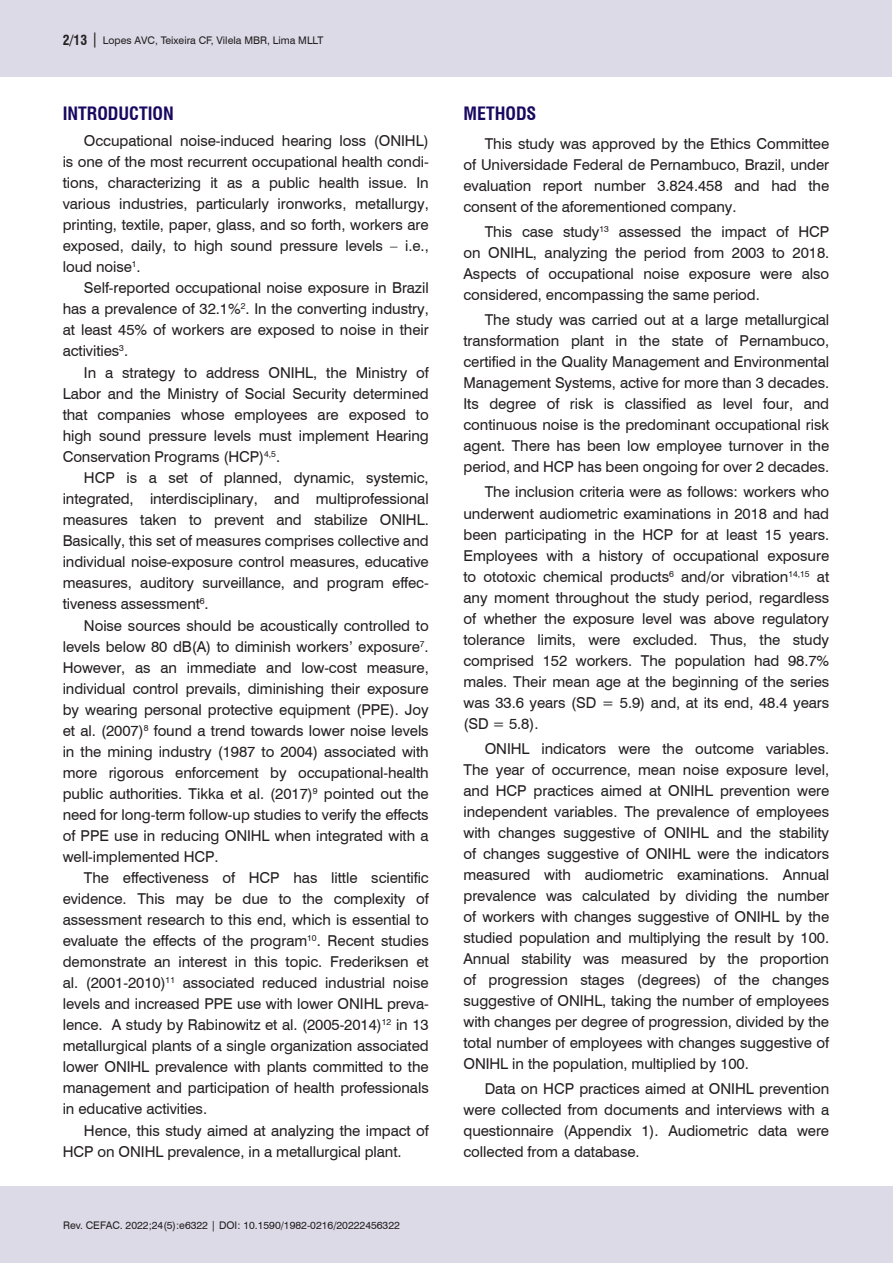
<style>
.page{position:relative;width:893px;height:1263px;background:#fff}
.page>*{position:absolute;margin:0;border:0;box-sizing:border-box;transform-origin:0 0}
.Nivel_1{font:700 condensed 18px "Swiss 721 BT";color:#18085f}
.Corpo_do_texto_INGL{font:15px/21px "Swiss 721 BT";letter-spacing:-.005em;color:#231f20;text-align:justify}
.t1{font:10.5px "Swiss 721 BT";color:#231f20}
.s1{font-weight:700;font-stretch:condensed;font-size:13.5px}
.s2{font-size:15px}
</style>
<div class="page">
<div style="left:0;top:1186px;width:892px;height:77px;background:#dcdae7"></div>
<div style="left:0;top:0;width:892px;height:77px;background:#dcdae7"></div>
<p class="t1" style="left:63px;top:33px;width:262px"><span class="s1">2/13</span> <span class="s2">|</span> Lopes AVC, Teixeira CF, Vilela MBR, Lima MLLT</p>
<p class="Nivel_1" style="left:63px;top:103px;width:113px">INTRODUCTION</p>
<p class="Corpo_do_texto_INGL" style="left:63px;top:129px;width:368px;text-indent:21px">Occupational noise-induced hearing loss (ONIHL) is one of the most recurrent occupational health condi&shy;tions, characterizing it as a public health issue. In various industries, particularly ironworks, metallurgy, printing, textile, paper, glass, and so forth, workers are exposed, daily, to high sound pressure levels – i.e., loud noise<sup>1</sup>.</p>
<p class="Corpo_do_texto_INGL" style="left:63px;top:277px;width:368px;text-indent:21px">Self-reported occupational noise exposure in Brazil has a prevalence of 32.1%<sup>2</sup>. In the converting industry, at least 45% of workers are exposed to noise in their activities<sup>3</sup>.</p>
<p class="Corpo_do_texto_INGL" style="left:63px;top:361px;width:368px;text-indent:21px">In a strategy to address ONIHL, the Ministry of Labor and the Ministry of Social Security determined that companies whose employees are exposed to high sound pressure levels must implement Hearing Conservation Programs (HCP)<sup>4,5</sup>.</p>
<p class="Corpo_do_texto_INGL" style="left:63px;top:467px;width:368px;text-indent:21px">HCP is a set of planned, dynamic, systemic, integrated, interdisciplinary, and multiprofessional measures taken to prevent and stabilize ONIHL.<br>Basically, this set of measures comprises collective and individual noise-exposure control measures, educative measures, auditory surveillance, and program effec&shy;tiveness assessment<sup>6</sup>.</p>
<p class="Corpo_do_texto_INGL" style="left:63px;top:614px;width:368px;text-indent:21px">Noise sources should be acoustically controlled to levels below 80 dB(A) to diminish workers’ exposure<sup>7</sup>.<br>However, as an immediate and low-cost measure, individual control prevails, diminishing their exposure by wearing personal protective equipment (PPE). Joy et al. (2007)<sup>8</sup> found a trend towards lower noise levels in the mining industry (1987 to 2004) associated with more rigorous enforcement by occupational-health public authorities. Tikka et al. (2017)<sup>9</sup> pointed out the need for long-term follow-up studies to verify the effects of PPE use in reducing ONIHL when integrated with a well-implemented HCP.</p>
<p class="Corpo_do_texto_INGL" style="left:63px;top:867px;width:368px;text-indent:21px">The effectiveness of HCP has little scientific evidence. This may be due to the complexity of assessment research to this end, which is essential to evaluate the effects of the program<sup>10</sup>. Recent studies demonstrate an interest in this topic. Frederiksen et al. (2001-2010)<sup>11</sup> associated reduced industrial noise levels and increased PPE use with lower ONIHL preva&shy;lence. A study by Rabinowitz et al. (2005-2014)<sup>12</sup> in 13 metallurgical plants of a single organization associated lower ONIHL prevalence with plants committed to the management and participation of health professionals in educative activities.</p>
<p class="Corpo_do_texto_INGL" style="left:63px;top:1119px;width:368px;text-indent:21px">Hence, this study aimed at analyzing the impact of<br>HCP on ONIHL prevalence, in a metallurgical plant.</p>
<p class="t1" style="left:63px;top:1218px;width:338px">Rev. CEFAC. 2022;24(5):e6322 | DOI: 10.1590/1982-0216/20222456322</p>
<p class="Nivel_1" style="left:463px;top:103px;width:74px">METHODS</p>
<p class="Corpo_do_texto_INGL" style="left:463px;top:133px;width:367px;text-indent:21px">This study was approved by the Ethics Committee of Universidade Federal de Pernambuco, Brazil, under evaluation report number 3.824.458 and had the consent of the aforementioned company.</p>
<p class="Corpo_do_texto_INGL" style="left:463px;top:221px;width:367px;text-indent:21px">This case study<sup>13</sup> assessed the impact of HCP on ONIHL, analyzing the period from 2003 to 2018.<br>Aspects of occupational noise exposure were also considered, encompassing the same period.</p>
<p class="Corpo_do_texto_INGL" style="left:463px;top:309px;width:367px;text-indent:21px">The study was carried out at a large metallurgical transformation plant in the state of Pernambuco, certified in the Quality Management and Environmental Management Systems, active for more than 3 decades.<br>Its degree of risk is classified as level four, and continuous noise is the predominant occupational risk agent. There has been low employee turnover in the period, and HCP has been ongoing for over 2 decades.</p>
<p class="Corpo_do_texto_INGL" style="left:463px;top:481px;width:367px;text-indent:21px">The inclusion criteria were as follows: workers who underwent audiometric examinations in 2018 and had been participating in the HCP for at least 15 years.<br>Employees with a history of occupational exposure to ototoxic chemical products<sup>6</sup> and/or vibration<sup>14,15</sup> at any moment throughout the study period, regardless of whether the exposure level was above regulatory tolerance limits, were excluded. Thus, the study comprised 152 workers. The population had 98.7% males. Their mean age at the beginning of the series was 33.6 years (SD = 5.9) and, at its end, 48.4 years (SD = 5.8).</p>
<p class="Corpo_do_texto_INGL" style="left:463px;top:737px;width:367px;text-indent:21px">ONIHL indicators were the outcome variables.<br>The year of occurrence, mean noise exposure level, and HCP practices aimed at ONIHL prevention were independent variables. The prevalence of employees with changes suggestive of ONIHL and the stability of changes suggestive of ONIHL were the indicators measured with audiometric examinations. Annual prevalence was calculated by dividing the number of workers with changes suggestive of ONIHL by the studied population and multiplying the result by 100.<br>Annual stability was measured by the proportion of progression stages (degrees) of the changes suggestive of ONIHL, taking the number of employees with changes per degree of progression, divided by the total number of employees with changes suggestive of ONIHL in the population, multiplied by 100.</p>
<p class="Corpo_do_texto_INGL" style="left:463px;top:1077px;width:367px;text-indent:21px">Data on HCP practices aimed at ONIHL prevention were collected from documents and interviews with a questionnaire (Appendix 1). Audiometric data were collected from a database.</p>
</div>
